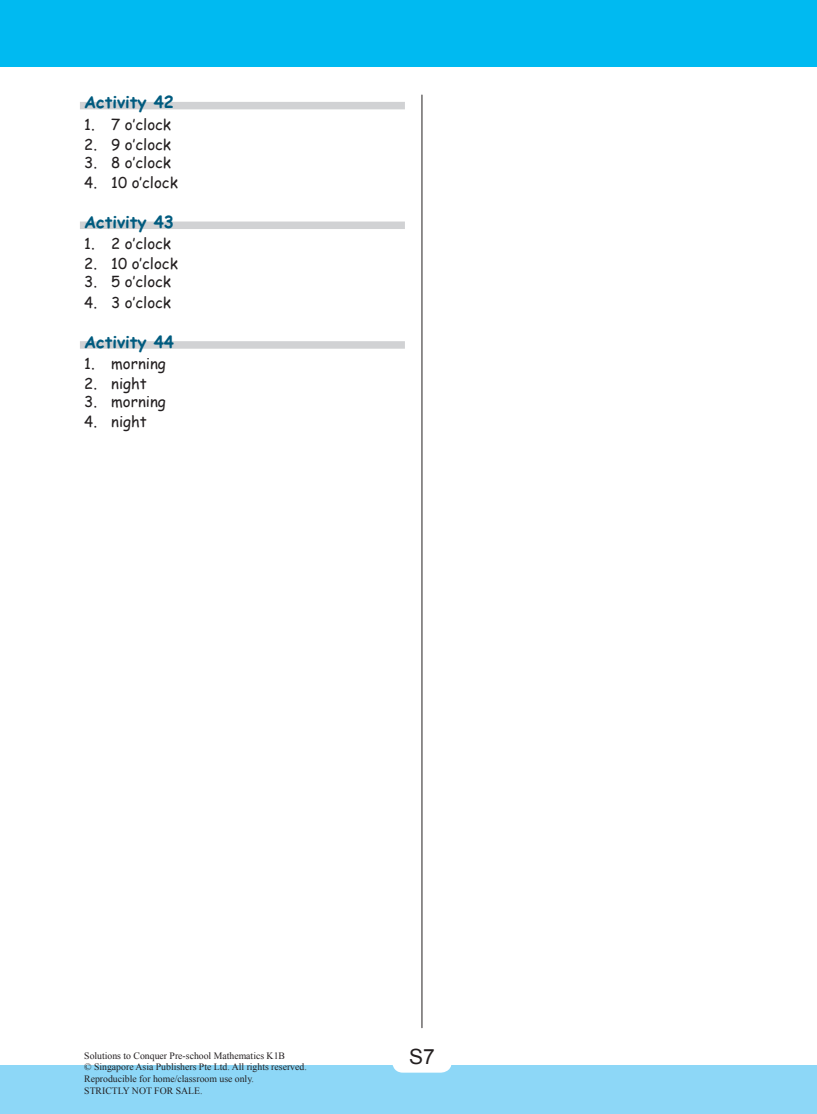
<style>
.page{position:relative;width:817px;height:1114px;background:#fff}
.page>*{position:absolute;margin:0;border:0;box-sizing:border-box;transform-origin:0 0}
.t1{font:21px "Arial";color:#231f20}
.Activity{font:700 16.5px "Comic Sans MS";color:#005b7f}
.t2{font:15px "Comic Sans MS";color:#231f20}
.t3{font:9.75px/11.7px "Times New Roman";color:#231f20}
</style>
<div class="page">
<div style="left:0;top:1065px;width:817px;height:49px;background:#8dd7f7"></div>
<div style="left:0;top:0;width:817px;height:66px;background:#00baf1"></div>
<hr style="left:421px;top:95px;width:1px;height:932px;background:#231f20">
<div style="left:392px;top:1042px;width:59px;height:30px;background:#fff;border-radius:11px"></div>
<div style="left:80px;top:102px;width:325px;height:7px;background:#d1d2d4"></div>
<div style="left:80px;top:221px;width:325px;height:8px;background:#d1d2d4"></div>
<div style="left:80px;top:341px;width:325px;height:8px;background:#d1d2d4"></div>
<p class="Activity" style="left:84px;top:90px;width:91px">Activity 42</p>
<p class="t2" style="left:84px;top:113px;width:88px">1. 7 o’clock</p>
<p class="t2" style="left:84px;top:133px;width:88px">2. 9 o’clock</p>
<p class="t2" style="left:84px;top:151px;width:88px">3. 8 o’clock</p>
<p class="t2" style="left:84px;top:171px;width:95px">4. 10 o’clock</p>
<p class="Activity" style="left:84px;top:210px;width:91px">Activity 43</p>
<p class="t2" style="left:84px;top:233px;width:88px">1. 2 o’clock</p>
<p class="t2" style="left:84px;top:253px;width:95px">2. 10 o’clock</p>
<p class="t2" style="left:84px;top:271px;width:88px">3. 5 o’clock</p>
<p class="t2" style="left:84px;top:291px;width:88px">4. 3 o’clock</p>
<p class="Activity" style="left:84px;top:329px;width:91px">Activity 44</p>
<p class="t2" style="left:84px;top:352px;width:83px">1. morning</p>
<p class="t2" style="left:84px;top:372px;width:64px">2. night</p>
<p class="t2" style="left:84px;top:390px;width:83px">3. morning</p>
<p class="t2" style="left:84px;top:411px;width:64px">4. night</p>
<p class="t3" style="left:84px;top:1049px;width:202px">Solutions to Conquer Pre-school Mathematics K1B</p>
<h1 class="t1" style="left:409px;top:1043px;width:27px">S7</h1>
<p class="t3" style="left:84px;top:1061px;width:224px">© Singapore Asia Publishers Pte Ltd. All rights reserved.<br>Reproducible for home/classroom use only.<br>STRICTLY NOT FOR SALE.</p>
</div>
